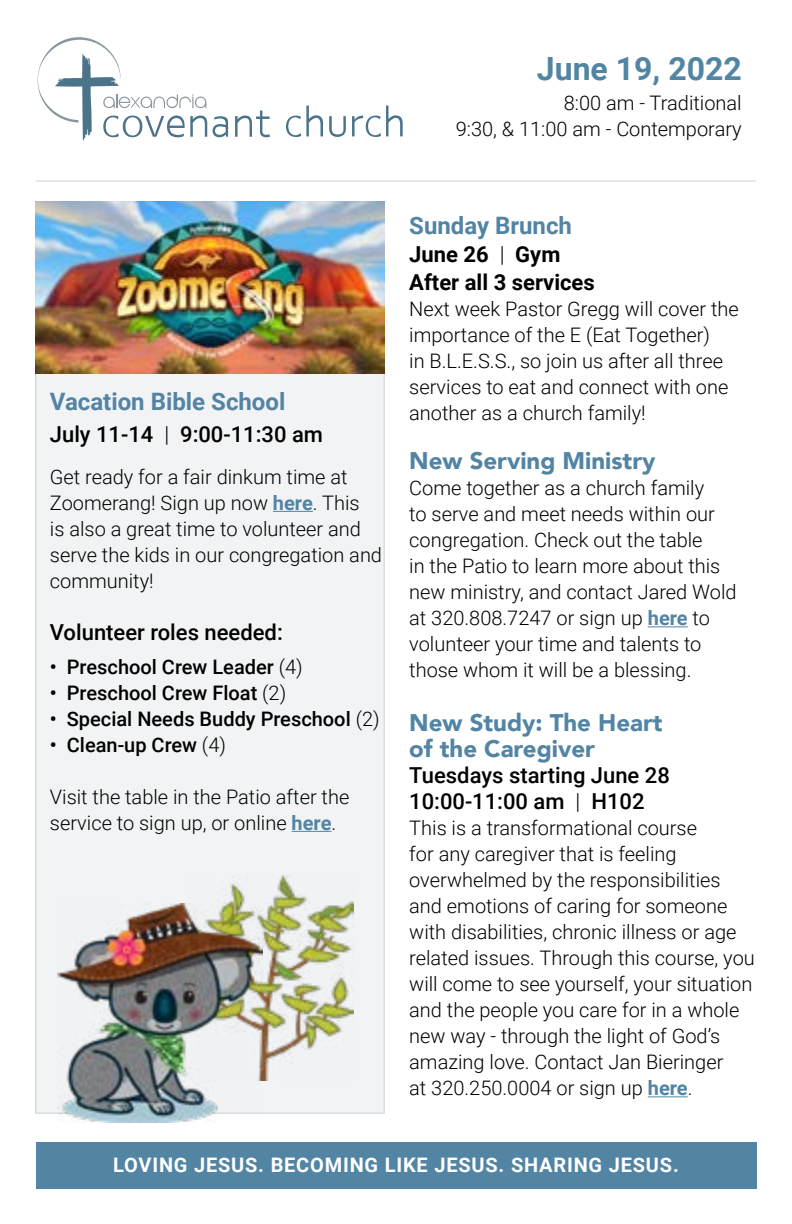
<style>
.page{position:relative;width:792px;height:1224px;background:#fff}
.page>*{position:absolute;margin:0;border:0;box-sizing:border-box;transform-origin:0 0}
.t1{font:700 32px "Roboto";color:#5284a4}
.t2{font:900 24px/26px "Avenir";color:#5284a4}
.t3{font:700 24px "Roboto";color:#5284a4}
.t4{font:500 22px/26px "Roboto";color:#000}
.t5{font:700 22px/28px "Roboto";color:#000}
.t6{font:300 20px/26px "Roboto";color:#000}
.t7{font:500 20px "Roboto";color:#000}
.t8{font:700 20px "Roboto";letter-spacing:.04em;color:#fff}
.s1{font-weight:300}
.s2{font-weight:700;color:#5284a4}
</style>
<div class="page">
<div style="left:36px;top:1143px;width:721px;height:46px;background:#5284a4"></div>
<svg style="left:286px;top:106px;width:37px;height:31px"></svg>
<svg style="left:329px;top:116px;width:17px;height:21px"></svg>
<svg style="left:352px;top:106px;width:51px;height:31px"></svg>
<svg style="left:213px;top:116px;width:15px;height:21px"></svg>
<svg style="left:235px;top:110px;width:35px;height:27px"></svg>
<svg style="left:38px;top:37px;width:169px;height:104px"></svg>
<hr style="left:36px;top:181px;width:720px;height:1px;background:#000">
<div style="left:36px;top:202px;width:348px;height:911px;background:#f2f3f4"></div>
<hr style="left:273px;top:511px;width:40px;height:1px;background:#5284a4">
<hr style="left:292px;top:831px;width:40px;height:1px;background:#5284a4">
<img style="left:36px;top:202px;width:348px;height:171px">
<hr style="left:648px;top:626px;width:40px;height:1px;background:#5284a4">
<hr style="left:648px;top:1096px;width:40px;height:1px;background:#5284a4">
<img style="left:185px;top:875px;width:169px;height:206px">
<img style="left:58px;top:904px;width:205px;height:218px">
<h1 class="t1" style="left:537px;top:47px;width:206px">June 19, 2022</h1>
<p class="t6" style="left:456px;top:90px;width:287px;text-align:right">8:00 am - Traditional<br>9:30, &amp; 11:00 am - Contemporary</p>
<p class="t3" style="left:50px;top:385px;width:237px">Vacation Bible School</p>
<p class="t4" style="left:50px;top:420px;width:275px">July 11-14 <span class="s1">|</span> 9:00-11:30 am</p>
<p class="t6" style="left:50px;top:463px;width:334px">Get ready for a fair dinkum time at<br>Zoomerang! Sign up now <span class="s2">here</span>. This<br>is also a great time to volunteer and serve the kids in our congregation and community!</p>
<p class="t4" style="left:50px;top:618px;width:234px">Volunteer roles needed:</p>
<p class="t7" style="left:50px;top:653px;width:254px">• Preschool Crew Leader <span class="s1">(4)</span></p>
<p class="t7" style="left:50px;top:679px;width:238px">• Preschool Crew Float <span class="s1">(2)</span></p>
<p class="t7" style="left:50px;top:705px;width:331px">• Special Needs Buddy Preschool <span class="s1">(2)</span></p>
<p class="t7" style="left:50px;top:731px;width:178px">• Clean-up Crew <span class="s1">(4)</span></p>
<p class="t6" style="left:50px;top:783px;width:301px">Visit the table in the Patio after the service to sign up, or online <span class="s2">here</span>.</p>
<p class="t3" style="left:409px;top:208px;width:164px">Sunday Brunch</p>
<p class="t5" style="left:409px;top:239px;width:187px">June 26 <span class="s1">|</span> Gym<br>After all 3 services</p>
<p class="t6" style="left:409px;top:295px;width:331px">Next week Pastor Gregg will cover the importance of the E (Eat Together)<br>in B.L.E.S.S., so join us after all three services to eat and connect with one another as a church family!</p>
<p class="t2" style="left:409px;top:447px;width:248px">New Serving Ministry</p>
<p class="t6" style="left:409px;top:475px;width:329px">Come together as a church family<br>to serve and meet needs within our congregation. Check out the table<br>in the Patio to learn more about this new ministry, and contact Jared Wold at 320.808.7247 or sign up <span class="s2">here</span> to volunteer your time and talents to those whom it will be a blessing.</p>
<p class="t2" style="left:409px;top:709px;width:255px">New Study: The Heart of the Caregiver</p>
<p class="t4" style="left:409px;top:762px;width:262px">Tuesdays starting June 28<br>10:00-11:00 am <span class="s1">|</span> H102</p>
<p class="t6" style="left:409px;top:815px;width:347px">This is a transformational course<br>for any caregiver that is feeling overwhelmed by the responsibilities and emotions of caring for someone with disabilities, chronic illness or age related issues. Through this course, you will come to see yourself, your situation and the people you care for in a whole new way - through the light of God’s amazing love. Contact Jan Bieringer<br>at 320.250.0004 or sign up <span class="s2">here</span>.</p>
<p class="t8" style="left:113px;top:1151px;width:567px">LOVING JESUS. BECOMING LIKE JESUS. SHARING JESUS.</p>
</div>
